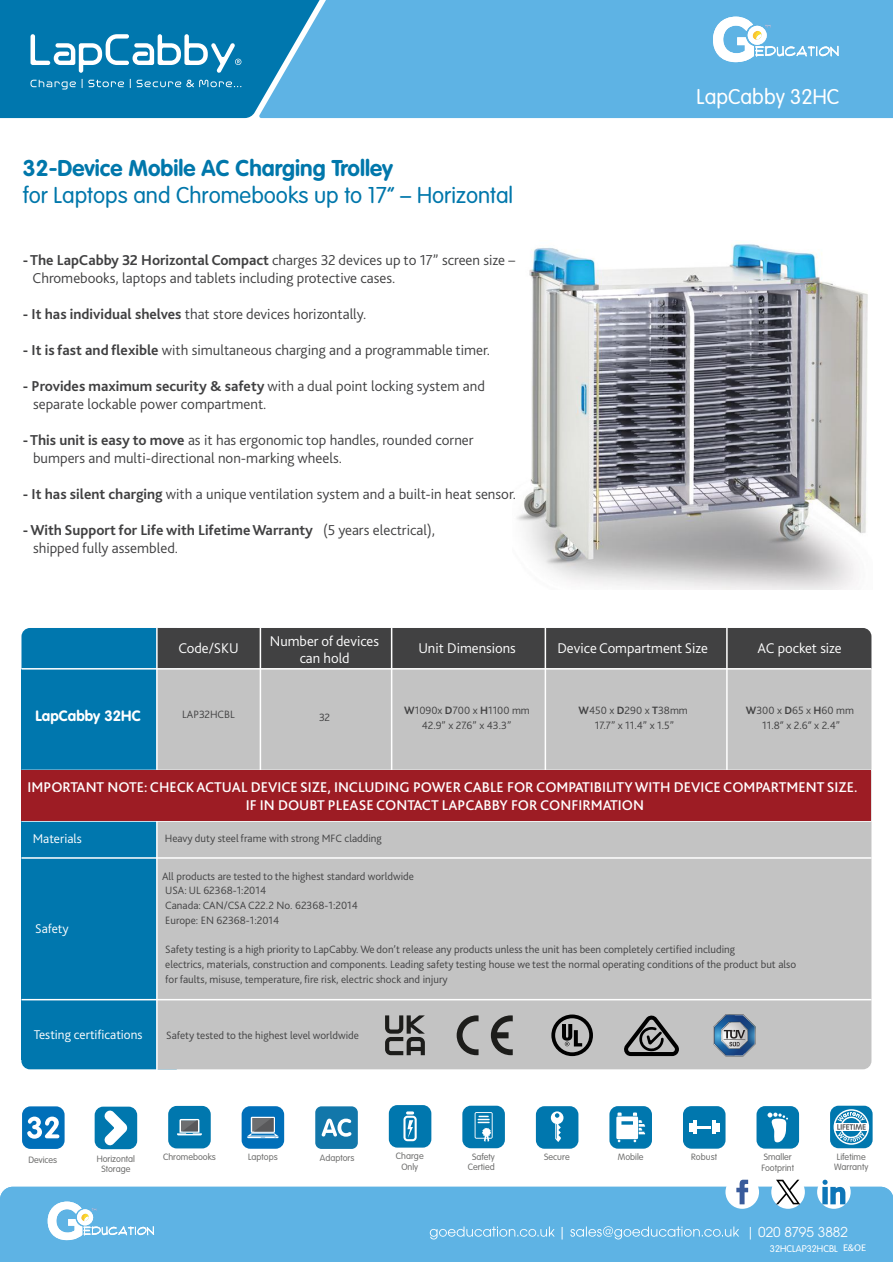
<style>
.page{position:relative;width:893px;height:1262px;background:#fff}
.page>*{position:absolute;margin:0;border:0;box-sizing:border-box;transform-origin:0 0}
.t1{font:300 22.5px "VAG Rounded Std";color:#0077ab}
.t2{font:700 22.5px "VAG Rounded Std";color:#0077ab}
.t3{font:300 21px "VAG Rounded Std";color:#fff}
.t4{font:300 15px/18px "Bliss 2";color:#404041}
.t5{font:15px "Avignon";color:#fff}
.t6{font:500 14.7px/17.7px "Bliss 2";color:#fff;text-align:center}
.t7{font:300 14.7px/17.7px "Bliss 2";color:#fff;text-align:center}
.t8{font:700 14.7px "VAG Rounded Std";color:#fff}
.t9{font:300 13.2px "Bliss 2";color:#fff}
.t10{font:300 11.1px/14.7px "Bliss 2";color:#414142;text-align:center}
.t11{font:300 9.6px "VAG Rounded Std";color:#fff}
.t12{font:300 9px/10.5px "VAG Rounded Std";color:#6f6f6e;text-align:center}
.s1{font-weight:700}
.s2{font-family:"Myriad Pro";font-weight:400}
.s3{font-family:"Lucida Sans";font-weight:400;font-size:9px}
</style>
<div class="page">
<div style="left:320px;top:0;width:573px;height:118px;background:#5eb3e4"></div>
<svg style="left:0;top:0;width:320px;height:118px;background:#1f88ba"></svg>
<img style="left:517px;top:242px;width:351px;height:348px">
<svg style="left:21px;top:628px;width:850px;height:40px;background:#374a53"></svg>
<div style="left:21px;top:669px;width:156px;height:390px;background:#0077ae"></div>
<svg style="left:21px;top:1059px;width:135px;height:10px"></svg>
<div style="left:158px;top:669px;width:713px;height:400px;background:#c3c3c3"></div>
<hr style="left:156px;top:628px;width:2px;height:443px;background:#fff">
<hr style="left:260px;top:628px;width:1px;height:142px;background:#fff">
<hr style="left:391px;top:628px;width:1px;height:142px;background:#fff">
<hr style="left:544px;top:628px;width:2px;height:142px;background:#fff">
<hr style="left:726px;top:628px;width:1px;height:142px;background:#fff">
<hr style="left:21px;top:857px;width:850px;height:1px;background:#fff">
<hr style="left:21px;top:769px;width:850px;height:2px;background:#fff">
<hr style="left:21px;top:999px;width:850px;height:1px;background:#fff">
<div style="left:21px;top:770px;width:850px;height:51px;background:#9d1c24"></div>
<svg style="left:551px;top:1014px;width:42px;height:42px;background:#797979"></svg>
<svg style="left:456px;top:1015px;width:22px;height:40px"></svg>
<svg style="left:491px;top:1015px;width:21px;height:40px"></svg>
<svg style="left:385px;top:1015px;width:40px;height:40px;background:#757574"></svg>
<svg style="left:623px;top:1014px;width:56px;height:42px;background:#828282"></svg>
<svg style="left:713px;top:1014px;width:42px;height:42px;background:#718aa3"></svg>
<div style="left:95px;top:1106px;width:42px;height:43px;background:#0077ae;border-radius:9px"></div>
<svg style="left:104px;top:1110px;width:24px;height:36px"></svg>
<div style="left:389px;top:1105px;width:42px;height:42px;background:#0077ae;border-radius:9px"></div>
<svg style="left:403px;top:1111px;width:13px;height:30px"></svg>
<div style="left:462px;top:1105px;width:43px;height:43px;background:#0077ae;border-radius:9px"></div>
<svg style="left:474px;top:1112px;width:18px;height:29px"></svg>
<div style="left:536px;top:1106px;width:42px;height:42px;background:#0077ae;border-radius:9px"></div>
<svg style="left:551px;top:1111px;width:12px;height:31px"></svg>
<div style="left:683px;top:1106px;width:42px;height:42px;background:#0077ae;border-radius:9px"></div>
<hr style="left:712px;top:1120px;width:3px;height:14px;background:#fff">
<hr style="left:693px;top:1120px;width:3px;height:14px;background:#fff">
<svg style="left:689px;top:1123px;width:30px;height:8px"></svg>
<div style="left:756px;top:1106px;width:43px;height:42px;background:#0077ae;border-radius:9px"></div>
<svg style="left:767px;top:1112px;width:21px;height:30px"></svg>
<div style="left:830px;top:1105px;width:42px;height:43px;background:#0077ae;border-radius:9px"></div>
<svg style="left:833px;top:1109px;width:36px;height:35px"></svg>
<div style="left:168px;top:1105px;width:43px;height:43px;background:#0077ae;border-radius:9px"></div>
<svg style="left:177px;top:1119px;width:25px;height:16px"></svg>
<div style="left:609px;top:1106px;width:43px;height:42px;background:#0077ae;border-radius:9px"></div>
<svg style="left:616px;top:1112px;width:29px;height:30px"></svg>
<div style="left:315px;top:1106px;width:43px;height:42px;background:#1277aa;border-radius:6px"></div>
<svg style="left:321px;top:1118px;width:30px;height:18px"></svg>
<div style="left:241px;top:1106px;width:43px;height:42px;background:#006fb9;border-radius:9px"></div>
<div style="left:251px;top:1116px;width:24px;height:16px;background:#fff"></div>
<svg style="left:247px;top:1118px;width:31px;height:20px"></svg>
<div style="left:22px;top:1106px;width:43px;height:42px;background:#006fb9;border-radius:9px"></div>
<svg style="left:27px;top:1116px;width:32px;height:22px"></svg>
<div style="left:0;top:1186px;width:893px;height:76px;background:#5eb3e4"></div>
<svg style="left:713px;top:16px;width:125px;height:46px"></svg>
<div style="left:725px;top:1175px;width:34px;height:33px;background:#fff;border-radius:17px"></div>
<svg style="left:736px;top:1179px;width:12px;height:25px"></svg>
<div style="left:817px;top:1175px;width:33px;height:33px;background:#fff;border-radius:17px"></div>
<svg style="left:822px;top:1179px;width:23px;height:25px"></svg>
<svg style="left:48px;top:1201px;width:106px;height:39px"></svg>
<div style="left:771px;top:1175px;width:33px;height:33px;background:#fff;border-radius:17px"></div>
<svg style="left:776px;top:1179px;width:24px;height:25px"></svg>
<svg style="left:430px;top:1226px;width:124px;height:13px;background:#7bc0e8"></svg>
<svg style="left:570px;top:1226px;width:169px;height:13px;background:#7cc1e8"></svg>
<h1 class="t2" style="left:23px;top:159px;width:371px">32-Device Mobile AC Charging Trolley</h1>
<h1 class="t1" style="left:23px;top:186px;width:492px">for Laptops and Chromebooks up to 17” – Horizontal</h1>
<h3 class="t4" style="left:33px;top:251px;width:484px;text-indent:-10px"><span class="s1">- The LapCabby 32 Horizontal Compact</span> charges 32 devices up to 17” screen size –<br>Chromebooks, laptops and tablets including protective cases.</h3>
<h3 class="t4" style="left:23px;top:305px;width:345px"><span class="s1">- It has individual shelves</span> that store devices horizontally.</h3>
<h3 class="t4" style="left:23px;top:341px;width:469px"><span class="s1">- It is fast and flexible</span> with simultaneous charging and a programmable timer.</h3>
<h3 class="t4" style="left:33px;top:377px;width:453px;text-indent:-10px"><span class="s1">- Provides maximum security &amp; safety</span> with a dual point locking system and separate lockable power compartment.</h3>
<h3 class="t4" style="left:33px;top:431px;width:442px;text-indent:-10px"><span class="s1">- This unit is easy to move</span> as it has ergonomic top handles, rounded corner bumpers and multi-directional non-marking wheels.</h3>
<h3 class="t4" style="left:23px;top:485px;width:494px"><span class="s1">- It has silent charging</span> with a unique ventilation system and a built-in heat sensor.</h3>
<h3 class="t4" style="left:33px;top:521px;width:403px;text-indent:-10px"><span class="s1">- With Support for Life with Lifetime Warranty</span> (5 years electrical), shipped fully assembled.</h3>
<h2 class="t3" style="left:696px;top:88px;width:144px">LapCabby 32HC</h2>
<h3 class="t8" style="left:36px;top:709px;width:106px">LapCabby 32HC</h3>
<h3 class="t7" style="left:178px;top:639px;width:62px">Code/SKU</h3>
<p class="t10" style="left:182px;top:707px;width:54px">LAP32HCBL</p>
<h3 class="t7" style="left:270px;top:632px;width:111px">Number of devices can hold</h3>
<h3 class="t7" style="left:418px;top:639px;width:99px">Unit Dimensions</h3>
<h3 class="t7" style="left:557px;top:639px;width:152px">Device Compartment Size</h3>
<p class="t10" style="left:319px;top:710px;width:12px">32</p>
<p class="t10" style="left:404px;top:703px;width:127px"><span class="s1">W</span>1090x <span class="s1">D</span>700 x <span class="s1">H</span>1100 mm<br>42.9” x 27.6” x 43.3”</p>
<p class="t10" style="left:578px;top:703px;width:111px"><span class="s1">W</span>450 x <span class="s1">D</span>290 x <span class="s1">T</span>38mm<br>17.7” x 11.4” x 1.5”</p>
<h3 class="t7" style="left:757px;top:639px;width:86px">AC pocket size</h3>
<p class="t10" style="left:745px;top:703px;width:110px"><span class="s1">W</span>300 x <span class="s1">D</span>65 x <span class="s1">H</span>60 mm<br>11.8<span class="s2">”</span> x 2.6<span class="s2">”</span> x 2.4”</p>
<h3 class="t6" style="left:28px;top:778px;width:831px">IMPORTANT NOTE: CHECK ACTUAL DEVICE SIZE, INCLUDING POWER CABLE FOR COMPATIBILITY WITH DEVICE COMPARTMENT SIZE.<br>IF IN DOUBT PLEASE CONTACT LAPCABBY FOR CONFIRMATION</h3>
<p class="t9" style="left:33px;top:831px;width:50px">Materials</p>
<p class="t9" style="left:35px;top:921px;width:35px">Safety</p>
<p class="t9" style="left:34px;top:1027px;width:110px">Testing certifications</p>
<p class="t10" style="left:165px;top:831px;width:218px">Heavy duty steel frame with strong MFC cladding</p>
<p class="t10" style="left:162px;top:868px;width:253px;text-align:left">All products are tested to the highest standard worldwide USA: UL 62368-1:2014<br>Canada: CAN/CSA C22.2 No. 62368-1:2014<br>Europe: EN 62368-1:2014</p>
<p class="t10" style="left:165px;top:942px;width:632px;text-align:left">Safety testing is a high priority to LapCabby. We don’t release any products unless the unit has been completely certified including<br>electrics, materials, construction and components. Leading safety testing house we test the normal operating conditions of the product but also for faults, misuse, temperature, fire risk, electric shock and injury</p>
<p class="t10" style="left:166px;top:1027px;width:194px">Safety tested to the highest level worldwide</p>
<p class="t12" style="left:97px;top:1154px;width:40px">Horizontal<br>Storage</p>
<p class="t12" style="left:396px;top:1151px;width:29px">Charge<br>Only</p>
<p class="t12" style="left:468px;top:1152px;width:28px">Safety<br>Certied</p>
<p class="t12" style="left:544px;top:1152px;width:27px">Secure</p>
<p class="t12" style="left:691px;top:1152px;width:27px">Robust</p>
<p class="t12" style="left:761px;top:1152px;width:34px;text-align:left">Smaller<br>Footprint</p>
<p class="t12" style="left:834px;top:1152px;width:36px">Lifetime<br>Warranty</p>
<p class="t12" style="left:29px;top:1155px;width:30px">Devices</p>
<p class="t12" style="left:163px;top:1152px;width:54px">Chromebooks</p>
<p class="t12" style="left:248px;top:1152px;width:31px">Laptops</p>
<p class="t12" style="left:320px;top:1153px;width:36px">Adaptors</p>
<p class="t12" style="left:618px;top:1152px;width:27px">Mobile</p>
<h3 class="t5" style="left:558px;top:1220px;width:9px">|</h3>
<h3 class="t5" style="left:746px;top:1220px;width:103px">| 020 8795 3882</h3>
<p class="t11" style="left:769px;top:1244px;width:98px">32HCLAP32HCBL <span class="s3">E&amp;OE</span></p>
</div>
